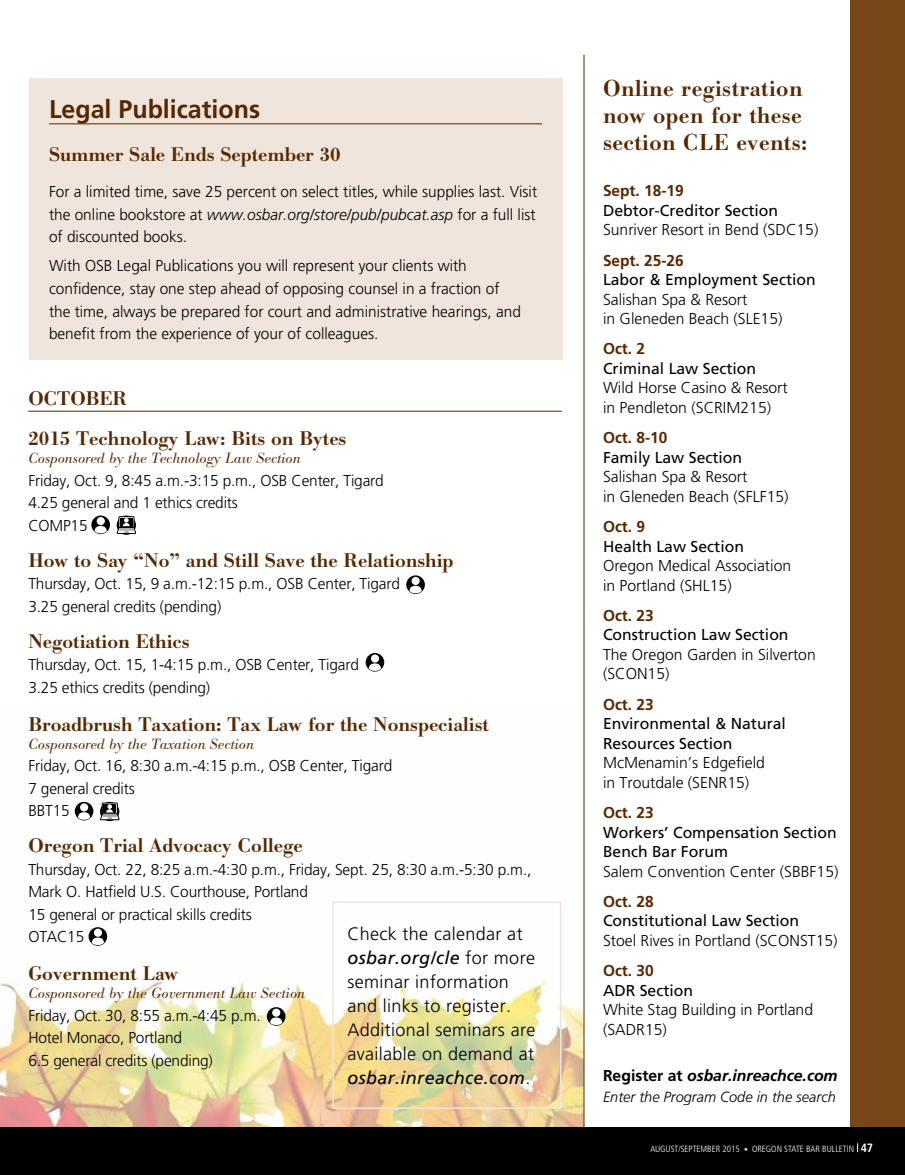
<style>
.page{position:relative;width:905px;height:1175px;background:#fff}
.page>*{position:absolute;margin:0;border:0;box-sizing:border-box;transform-origin:0 0}
.t1{font:700 25.5px "Frutiger LT Std";color:#572700}
.t2{font:24px/27px "Bodoni Antiqua Medium DTC";letter-spacing:.02em;color:#572700}
.t3{font:20.55px/40.5px "Bodoni Antiqua Medium DTC";color:#572700}
.t4{font:300 18px/24px "Frutiger LT Std";letter-spacing:.02em;color:#000}
.t5{font:300 15.75px/22.5px "Frutiger LT Std";color:#000}
.t6{font:15.75px/19.5px "Frutiger LT Std";color:#000}
.t7{font:700 15.75px "Frutiger LT Std";color:#572700}
.t8{font:italic 700 15.75px "Frutiger LT Std";color:#000}
.t9{font:15.45px "Bodoni Antiqua Light Italic DTC";color:#572700}
.t10{font:italic 300 14.7px "Frutiger LT Std";color:#000}
.t11{font:300 condensed 9px "Frutiger LT Std";color:#fff}
.s1{font-style:italic}
.s2{font-weight:400;font-style:italic}
.s3{font-style:normal}
.s4{font-size:7.5px}
.s5{font-weight:700;font-size:12px}
</style>
<div class="page">
<img style="left:0;top:801px;width:583px;height:326px">
<div style="left:29px;top:78px;width:533px;height:282px;background:#f0e5dc"></div>
<hr style="left:49px;top:124px;width:493px;height:1px;background:#572700">
<div style="left:850px;top:0;width:54px;height:1174px;background:#774718"></div>
<hr style="left:583px;top:55px;width:1px;height:1119px;background:#572700">
<hr style="left:28px;top:411px;width:534px;height:1px;background:#572700">
<svg style="left:91px;top:515px;width:19px;height:19px"></svg>
<div style="left:97px;top:517px;width:8px;height:8px;background:#fff;border-radius:50%"></div>
<svg style="left:94px;top:526px;width:13px;height:7px"></svg>
<div style="left:119px;top:516px;width:15px;height:11px;border:1px solid #000"></div>
<div style="left:120px;top:517px;width:13px;height:9px;background:#cfcfcf"></div>
<svg style="left:117px;top:518px;width:19px;height:16px"></svg>
<svg style="left:75px;top:802px;width:18px;height:18px"></svg>
<div style="left:80px;top:803px;width:8px;height:8px;background:#fff;border-radius:50%"></div>
<svg style="left:78px;top:812px;width:12px;height:8px"></svg>
<div style="left:102px;top:802px;width:15px;height:12px;border:1px solid #000"></div>
<svg style="left:100px;top:804px;width:19px;height:16px"></svg>
<svg style="left:89px;top:927px;width:18px;height:18px"></svg>
<div style="left:94px;top:928px;width:8px;height:8px;background:#fff;border-radius:50%"></div>
<svg style="left:91px;top:937px;width:13px;height:8px"></svg>
<svg style="left:267px;top:1007px;width:18px;height:18px"></svg>
<div style="left:272px;top:1008px;width:8px;height:8px;background:#fff;border-radius:50%"></div>
<svg style="left:270px;top:1017px;width:12px;height:8px"></svg>
<svg style="left:365px;top:653px;width:19px;height:18px"></svg>
<div style="left:371px;top:654px;width:8px;height:8px;background:#fff;border-radius:50%"></div>
<svg style="left:368px;top:663px;width:13px;height:8px"></svg>
<svg style="left:406px;top:575px;width:19px;height:19px"></svg>
<div style="left:411px;top:577px;width:8px;height:8px;background:#fff;border-radius:50%"></div>
<svg style="left:409px;top:586px;width:12px;height:7px"></svg>
<div style="left:332px;top:901px;width:229px;height:207px;border:2px solid #f0e5dc"></div>
<div style="left:0;top:1127px;width:904px;height:47px;background:#000"></div>
<h1 class="t1" style="left:49px;top:94px;width:213px">Legal Publications</h1>
<h3 class="t3" style="left:49px;top:135px;width:293px">Summer Sale Ends September 30</h3>
<p class="t5" style="left:49px;top:181px;width:489px;text-align:justify">For a limited time, save 25 percent on select titles, while supplies last. Visit the online bookstore at <span class="s1">www.osbar.org/store/pub/pubcat.asp</span> for a full list of discounted books.</p>
<p class="t5" style="left:49px;top:255px;width:473px">With OSB Legal Publications you will represent your clients with confidence, stay one step ahead of opposing counsel in a fraction of the time, always be prepared for court and administrative hearings, and benefit from the experience of your of colleagues.</p>
<h3 class="t3" style="left:28px;top:378px;width:319px">OCTOBER<br>2015 Technology Law: Bits on Bytes</h3>
<p class="t9" style="left:28px;top:449px;width:274px">Cosponsored by the Technology Law Section</p>
<p class="t5" style="left:28px;top:469px;width:357px">Friday, Oct. 9, 8:45 a.m.-3:15 p.m., OSB Center, Tigard<br>4.25 general and 1 ethics credits<br>COMP15</p>
<h3 class="t3" style="left:28px;top:540px;width:427px">How to Say “No” and Still Save the Relationship</h3>
<p class="t5" style="left:28px;top:573px;width:373px">Thursday, Oct. 15, 9 a.m.-12:15 p.m., OSB Center, Tigard<br>3.25 general credits (pending)</p>
<h3 class="t3" style="left:28px;top:621px;width:163px">Negotiation Ethics</h3>
<p class="t5" style="left:28px;top:654px;width:332px">Thursday, Oct. 15, 1-4:15 p.m., OSB Center, Tigard<br>3.25 ethics credits (pending)</p>
<h3 class="t3" style="left:28px;top:704px;width:462px">Broadbrush Taxation: Tax Law for the Nonspecialist</h3>
<p class="t9" style="left:28px;top:735px;width:227px">Cosponsored by the Taxation Section</p>
<p class="t5" style="left:28px;top:754px;width:365px">Friday, Oct. 16, 8:30 a.m.-4:15 p.m., OSB Center, Tigard<br>7 general credits<br>BBT15</p>
<h3 class="t3" style="left:28px;top:825px;width:276px">Oregon Trial Advocacy College</h3>
<p class="t5" style="left:28px;top:858px;width:504px">Thursday, Oct. 22, 8:25 a.m.-4:30 p.m., Friday, Sept. 25, 8:30 a.m.-5:30 p.m., Mark O. Hatfield U.S. Courthouse, Portland<br>15 general or practical skills credits<br>OTAC15</p>
<h3 class="t3" style="left:28px;top:953px;width:152px">Government Law</h3>
<p class="t9" style="left:28px;top:984px;width:278px">Cosponsored by the Government Law Section</p>
<p class="t5" style="left:28px;top:1004px;width:234px">Friday, Oct. 30, 8:55 a.m.-4:45 p.m.<br>Hotel Monaco, Portland<br>6.5 general credits (pending)</p>
<p class="t4" style="left:347px;top:922px;width:189px">Check the calendar at <span class="s2">osbar.org/cle</span> for more seminar information and links to register.<br>Additional seminars are available on demand at <span class="s2">osbar.inreachce.com</span>.</p>
<h2 class="t2" style="left:603px;top:75px;width:206px">Online registration now open for these section CLE events:</h2>
<p class="t7" style="left:603px;top:181px;width:82px">Sept. 18-19</p>
<p class="t6" style="left:603px;top:200px;width:177px">Debtor-Creditor Section</p>
<p class="t5" style="left:603px;top:219px;width:217px">Sunriver Resort in Bend (SDC15)</p>
<p class="t7" style="left:603px;top:251px;width:82px">Sept. 25-26</p>
<p class="t6" style="left:603px;top:270px;width:214px">Labor &amp; Employment Section</p>
<p class="t5" style="left:603px;top:289px;width:181px;line-height:19.5px">Salishan Spa &amp; Resort<br>in Gleneden Beach (SLE15)</p>
<p class="t7" style="left:603px;top:339px;width:44px">Oct. 2</p>
<p class="t6" style="left:603px;top:359px;width:155px">Criminal Law Section</p>
<p class="t5" style="left:603px;top:378px;width:186px;line-height:19.5px">Wild Horse Casino &amp; Resort in Pendleton (SCRIM215)</p>
<p class="t7" style="left:603px;top:428px;width:66px">Oct. 8-10</p>
<p class="t6" style="left:603px;top:447px;width:141px">Family Law Section</p>
<p class="t5" style="left:603px;top:467px;width:187px;line-height:19.5px">Salishan Spa &amp; Resort<br>in Gleneden Beach (SFLF15)</p>
<p class="t7" style="left:603px;top:517px;width:44px">Oct. 9</p>
<p class="t6" style="left:603px;top:536px;width:142px">Health Law Section</p>
<p class="t5" style="left:603px;top:556px;width:190px;line-height:19.5px">Oregon Medical Association in Portland (SHL15)</p>
<p class="t7" style="left:603px;top:606px;width:52px">Oct. 23</p>
<p class="t6" style="left:603px;top:625px;width:187px">Construction Law Section</p>
<p class="t5" style="left:603px;top:645px;width:214px;line-height:19.5px">The Oregon Garden in Silverton (SCON15)</p>
<p class="t7" style="left:603px;top:695px;width:52px">Oct. 23</p>
<p class="t6" style="left:603px;top:714px;width:184px">Environmental &amp; Natural<br>Resources Section</p>
<p class="t5" style="left:603px;top:753px;width:163px;line-height:19.5px">McMenamin’s Edgefield in Troutdale (SENR15)</p>
<p class="t7" style="left:603px;top:803px;width:52px">Oct. 23</p>
<p class="t6" style="left:603px;top:822px;width:235px">Workers’ Compensation Section<br>Bench Bar Forum</p>
<p class="t5" style="left:603px;top:860px;width:237px">Salem Convention Center (SBBF15)</p>
<p class="t7" style="left:603px;top:892px;width:52px">Oct. 28</p>
<p class="t6" style="left:603px;top:911px;width:198px">Constitutional Law Section</p>
<p class="t5" style="left:603px;top:929px;width:236px">Stoel Rives in Portland (SCONST15)</p>
<p class="t7" style="left:603px;top:961px;width:52px">Oct. 30</p>
<p class="t6" style="left:603px;top:980px;width:92px">ADR Section</p>
<p class="t5" style="left:603px;top:1000px;width:212px;line-height:19.5px">White Stag Building in Portland (SADR15)</p>
<p class="t8" style="left:603px;top:1066px;width:236px"><span class="s3">Register at</span> osbar.inreachce.com</p>
<p class="t10" style="left:603px;top:1088px;width:234px">Enter the Program Code in the search</p>
<p class="t11" style="left:650px;top:1143px;width:224px">AUGUST/SEPTEMBER 2015 <span class="s4">•</span> OREGON STATE BAR BULLETIN <span class="s5">47</span></p>
</div>
